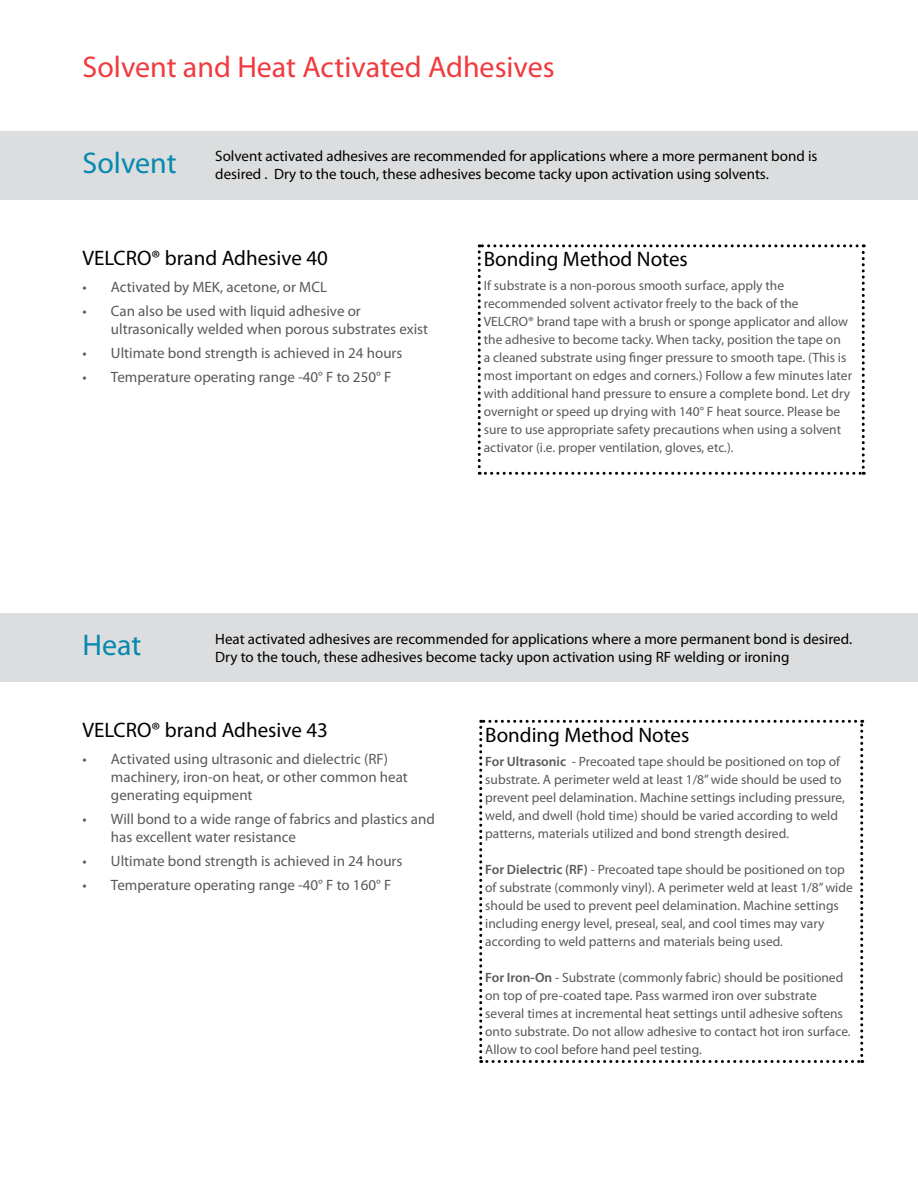
<style>
.page{position:relative;width:918px;height:1188px;background:#fff}
.page>*{position:absolute;margin:0;border:0;box-sizing:border-box;transform-origin:0 0}
.t1{font:30px "Myriad Pro";color:#ef3b3f}
.t2{font:30px "Myriad Pro";color:#0689af}
.t3{font:21px "Myriad Pro";color:#000}
.t4{font:15px/18px "Myriad Pro";color:#58595b}
.t5{font:15px/18px "Myriad Pro";color:#000}
.t6{font:13.5px/18px "Myriad Pro";color:#58595b}
.s1{font-weight:600}
</style>
<div class="page">
<div style="left:0;top:131px;width:918px;height:69px;background:#dcddde"></div>
<div style="left:0;top:613px;width:918px;height:69px;background:#dcddde"></div>
<svg style="left:478px;top:244px;width:387px;height:231px"></svg>
<svg style="left:479px;top:720px;width:384px;height:343px"></svg>
<h1 class="t1" style="left:82px;top:48px;width:474px">Solvent and Heat Activated Adhesives</h1>
<h1 class="t2" style="left:82px;top:144px;width:96px">Solvent</h1>
<p class="t5" style="left:215px;top:147px;width:604px">Solvent activated adhesives are recommended for applications where a more permanent bond is desired . Dry to the touch, these adhesives become tacky upon activation using solvents.</p>
<h2 class="t3" style="left:82px;top:245px;width:247px">VELCRO® brand Adhesive 40</h2>
<p class="t4" style="left:82px;top:277px;width:246px">• Activated by MEK, acetone, or MCL</p>
<p class="t4" style="left:111px;top:301px;width:319px;text-indent:-28px">• Can also be used with liquid adhesive or ultrasonically welded when porous substrates exist</p>
<p class="t4" style="left:82px;top:343px;width:321px">• Ultimate bond strength is achieved in 24 hours</p>
<p class="t4" style="left:82px;top:367px;width:310px">• Temperature operating range -40° F to 250° F</p>
<h2 class="t3" style="left:484px;top:246px;width:206px">Bonding Method Notes</h2>
<p class="t6" style="left:484px;top:276px;width:370px">If substrate is a non-porous smooth surface, apply the recommended solvent activator freely to the back of the VELCRO® brand tape with a brush or sponge applicator and allow the adhesive to become tacky. When tacky, position the tape on<br>a cleaned substrate using finger pressure to smooth tape. (This is most important on edges and corners.) Follow a few minutes later with additional hand pressure to ensure a complete bond. Let dry overnight or speed up drying with 140° F heat source. Please be sure to use appropriate safety precautions when using a solvent activator (i.e. proper ventilation, gloves, etc.).</p>
<h1 class="t2" style="left:82px;top:627px;width:60px">Heat</h1>
<p class="t5" style="left:215px;top:630px;width:638px">Heat activated adhesives are recommended for applications where a more permanent bond is desired.<br>Dry to the touch, these adhesives become tacky upon activation using RF welding or ironing</p>
<h2 class="t3" style="left:82px;top:717px;width:247px">VELCRO® brand Adhesive 43</h2>
<p class="t4" style="left:111px;top:750px;width:298px;text-indent:-28px">• Activated using ultrasonic and dielectric (RF) machinery, iron-on heat, or other common heat generating equipment</p>
<p class="t4" style="left:111px;top:810px;width:325px;text-indent:-28px">• Will bond to a wide range of fabrics and plastics and has excellent water resistance</p>
<p class="t4" style="left:82px;top:852px;width:321px">• Ultimate bond strength is achieved in 24 hours</p>
<p class="t4" style="left:82px;top:876px;width:310px">• Temperature operating range -40° F to 160° F</p>
<h2 class="t3" style="left:485px;top:722px;width:206px">Bonding Method Notes</h2>
<p class="t6" style="left:485px;top:752px;width:361px"><span class="s1">For Ultrasonic</span> - Precoated tape should be positioned on top of substrate. A perimeter weld at least 1/8” wide should be used to prevent peel delamination. Machine settings including pressure, weld, and dwell (hold time) should be varied according to weld patterns, materials utilized and bond strength desired.</p>
<p class="t6" style="left:485px;top:860px;width:369px"><span class="s1">For Dielectric (RF)</span> - Precoated tape should be positioned on top of substrate (commonly vinyl). A perimeter weld at least 1/8” wide should be used to prevent peel delamination. Machine settings including energy level, preseal, seal, and cool times may vary according to weld patterns and materials being used.</p>
<p class="t6" style="left:485px;top:968px;width:367px"><span class="s1">For Iron-On</span> - Substrate (commonly fabric) should be positioned on top of pre-coated tape. Pass warmed iron over substrate several times at incremental heat settings until adhesive softens onto substrate. Do not allow adhesive to contact hot iron surface.<br>Allow to cool before hand peel testing.</p>
</div>
